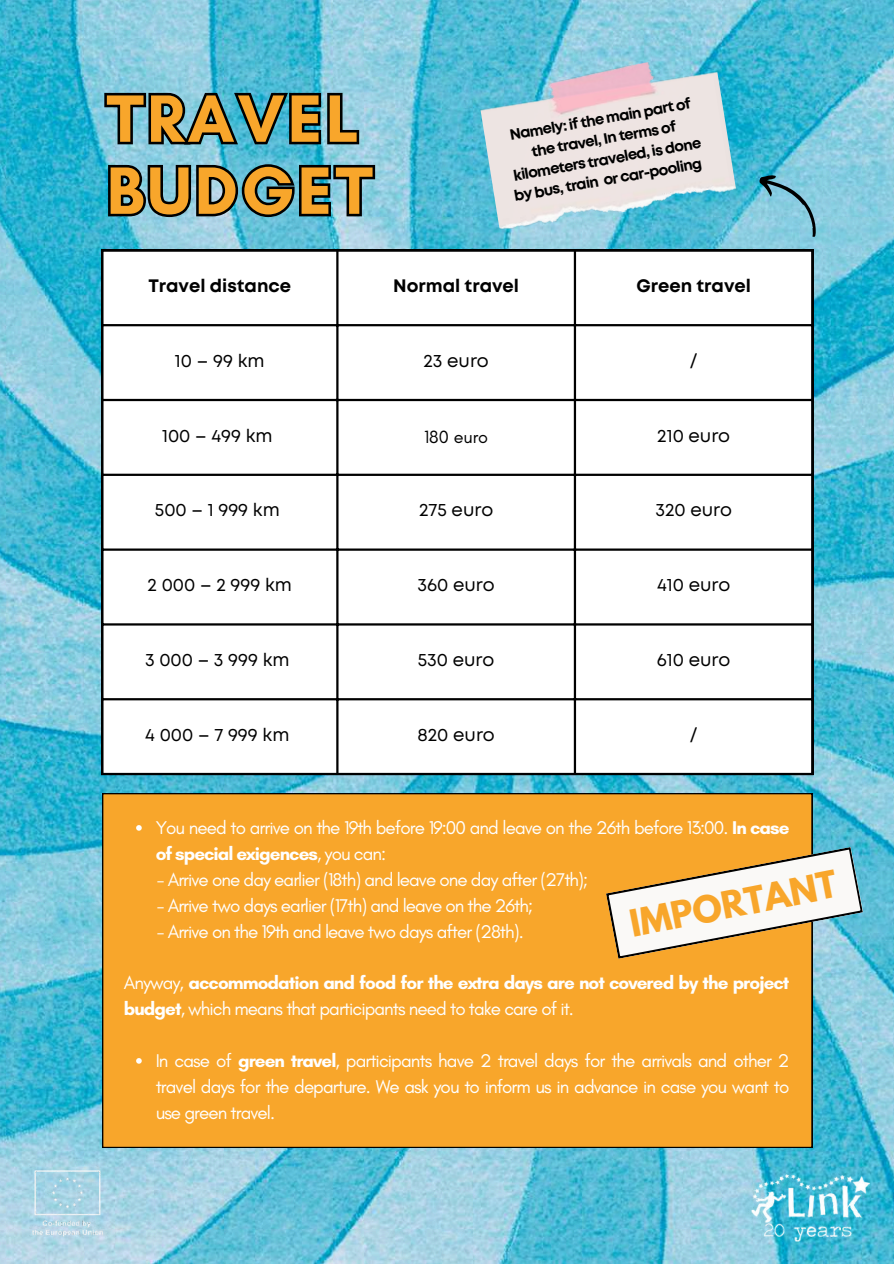
<style>
.page{position:relative;width:894px;height:1264px;background:#fff}
.page>*{position:absolute;margin:0;border:0;box-sizing:border-box;transform-origin:0 0}
.t1{font:700 68.1px/72px "Glacial Indifference";letter-spacing:.045em;color:#f8a62b}
.t2{font:700 33.15px "League Spartan";color:#f8a62b}
.t3{font:18.75px/25.8px "Glacial Indifference";letter-spacing:-.05em;color:#fff}
.t4{font:700 18.75px/25.8px "Glacial Indifference";letter-spacing:-.05em;color:#fff}
.t5{font:18px "Mont";color:#000}
.t6{font:700 18px "Mont";color:#000}
.t7{font:18px "Glacial Indifference";color:#000}
.t8{font:700 15px/20.2px "Mont";color:#000;text-align:center}
.s1{font-weight:700}
.s2{font-weight:400}
</style>
<div class="page">
<img style="left:0;top:0;width:893px;height:1263px">
<svg style="left:103px;top:251px;width:708px;height:522px"></svg>
<hr style="left:101px;top:251px;width:2px;height:522px;background:#000">
<hr style="left:336px;top:251px;width:2px;height:522px;background:#000">
<hr style="left:573px;top:251px;width:3px;height:522px;background:#000">
<hr style="left:811px;top:251px;width:2px;height:522px;background:#000">
<hr style="left:101px;top:249px;width:712px;height:2px;background:#000">
<hr style="left:101px;top:324px;width:712px;height:2px;background:#000">
<hr style="left:101px;top:399px;width:712px;height:2px;background:#000">
<hr style="left:101px;top:473px;width:712px;height:3px;background:#000">
<hr style="left:101px;top:548px;width:712px;height:2px;background:#000">
<hr style="left:101px;top:623px;width:712px;height:2px;background:#000">
<hr style="left:101px;top:698px;width:712px;height:2px;background:#000">
<hr style="left:101px;top:773px;width:712px;height:2px;background:#000">
<svg style="left:754px;top:167px;width:74px;height:71px;background:#77bbce"></svg>
<div style="left:102px;top:793px;width:710px;height:354px;background:#f8a62b"></div>
<img style="left:477px;top:52px;width:259px;height:180px">
<img style="left:102px;top:89px;width:259px;height:59px">
<svg style="left:105px;top:161px;width:272px;height:59px;background:#487480"></svg>
<svg style="left:136px;top:825px;width:6px;height:5px"></svg>
<svg style="left:136px;top:1058px;width:6px;height:5px"></svg>
<img style="left:12px;top:1147px;width:111px;height:112px">
<img style="left:748px;top:1172px;width:124px;height:72px">
<svg style="left:605px;top:847px;width:258px;height:111px"></svg>
<h1 class="t1" style="left:106px;top:82px;width:268px">TRAVEL<br>BUDGET</h1>
<p class="t8" style="left:502px;top:127px;width:195px;rotate:-10deg">Namely: if the main part of the travel, In terms of kilometers traveled, is done by bus, train or car-pooling</p>
<p class="t6" style="left:148px;top:279px;width:144px">Travel distance</p>
<p class="t6" style="left:393px;top:279px;width:127px">Normal travel</p>
<p class="t6" style="left:636px;top:279px;width:116px">Green travel</p>
<p class="t5" style="left:175px;top:354px;width:91px">10 – 99 km</p>
<p class="t5" style="left:423px;top:354px;width:67px">23 euro</p>
<p class="t5" style="left:689px;top:354px;width:9px">/</p>
<p class="t5" style="left:162px;top:428px;width:112px">100 – 499 km</p>
<p class="t7" style="left:424px;top:425px;width:66px">180 euro</p>
<p class="t5" style="left:657px;top:428px;width:74px">210 euro</p>
<p class="t5" style="left:155px;top:503px;width:126px">500 – 1 999 km</p>
<p class="t5" style="left:419px;top:503px;width:76px">275 euro</p>
<p class="t5" style="left:655px;top:503px;width:78px">320 euro</p>
<p class="t5" style="left:147px;top:578px;width:146px">2 000 – 2 999 km</p>
<p class="t5" style="left:417px;top:578px;width:79px">360 euro</p>
<p class="t5" style="left:657px;top:578px;width:75px">410 euro</p>
<p class="t5" style="left:145px;top:653px;width:146px">3 000 – 3 999 km</p>
<p class="t5" style="left:418px;top:653px;width:78px">530 euro</p>
<p class="t5" style="left:656px;top:653px;width:75px">610 euro</p>
<p class="t5" style="left:145px;top:727px;width:146px">4 000 – 7 999 km</p>
<p class="t5" style="left:417px;top:727px;width:79px">820 euro</p>
<p class="t5" style="left:689px;top:727px;width:9px">/</p>
<p class="t3" style="left:156px;top:814px;width:635px">You need to arrive on the 19th before 19:00 and leave on the 26th before 13:00. <span class="s1">In case of special exigences</span>, you can:</p>
<p class="t3" style="left:157px;top:866px;width:432px">- Arrive one day earlier (18th) and leave one day after (27th);</p>
<p class="t3" style="left:157px;top:892px;width:378px">- Arrive two days earlier (17th) and leave on the 26th;</p>
<p class="t3" style="left:157px;top:918px;width:368px">- Arrive on the 19th and leave two days after (28th).</p>
<p class="t4" style="left:124px;top:969px;width:667px"><span class="s2">Anyway,</span> accommodation and food for the extra days are not covered by the project budget<span class="s2">, which means that participants need to take care of it.</span></p>
<p class="t3" style="left:156px;top:1047px;width:635px;text-align:justify">In case of <span class="s1">green travel</span>, participants have 2 travel days for the arrivals and other 2 travel days for the departure. We ask you to inform us in advance in case you want to use green travel.</p>
<h2 class="t2" style="left:627px;top:907px;width:211px;rotate:-11deg">IMPORTANT</h2>
</div>
